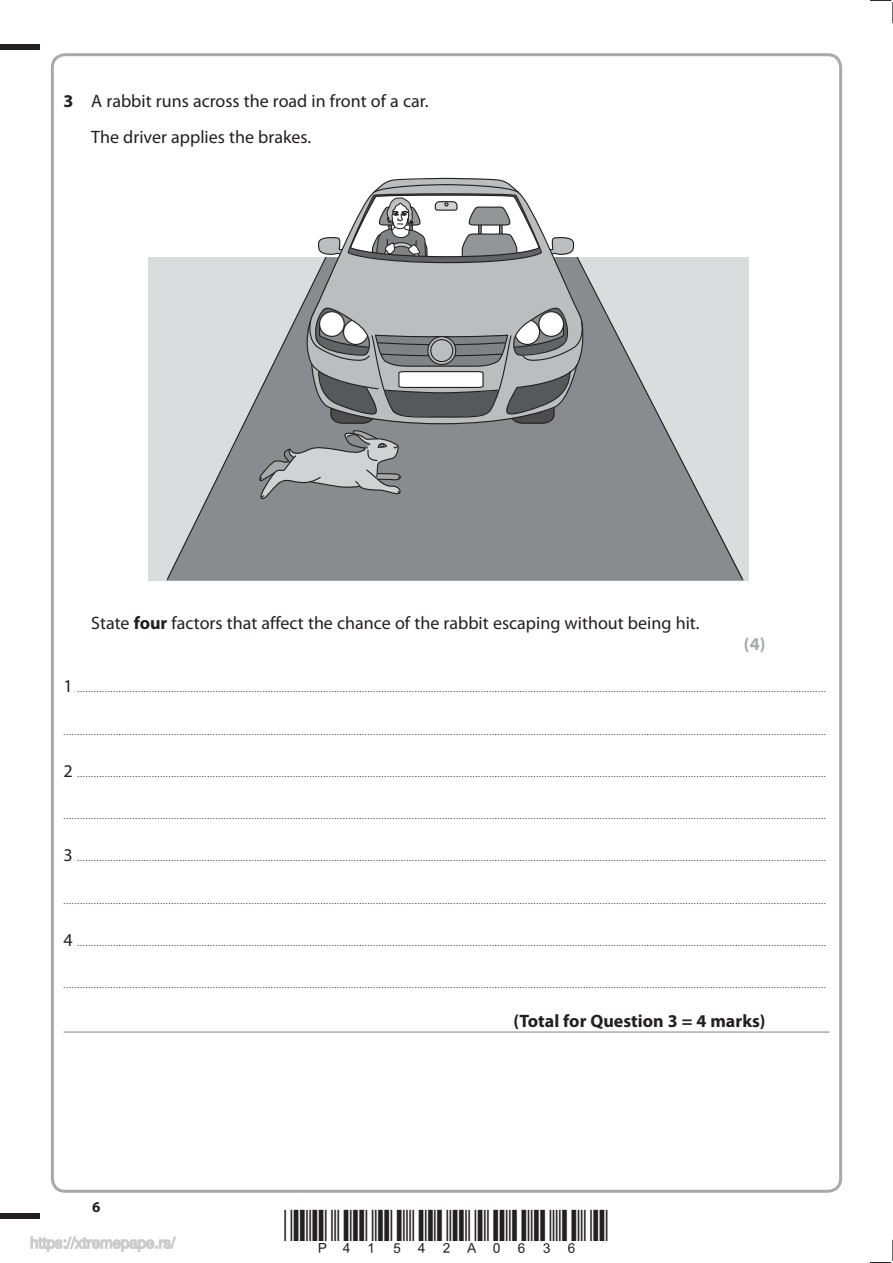
<style>
.page{position:relative;width:893px;height:1263px;background:#fff}
.page>*{position:absolute;margin:0;border:0;box-sizing:border-box;transform-origin:0 0}
.t1{font:18px/36px "Myriad Pro";color:#231f20}
.t2{font:700 18px "Myriad Pro";color:#231f20}
.t3{font:700 18px "Myriad Pro";color:#a7a9ab}
.t4{font:700 15px "Myriad Pro";color:#231f20}
.t5{font:9px "Myriad Pro";color:#231f20}
.s1{font-weight:700}
.s2{font-size:18px}
</style>
<div class="page">
<div style="left:0;top:44px;width:40px;height:5px;background:#231f20"></div>
<div style="left:0;top:1214px;width:40px;height:5px;background:#231f20"></div>
<svg style="left:870px;top:0;width:23px;height:23px"></svg>
<svg style="left:869px;top:1240px;width:24px;height:23px"></svg>
<hr style="left:64px;top:1031px;width:765px;height:2px;background:#a7a9ab">
<div style="left:148px;top:257px;width:600px;height:324px;background:#dbdcde"></div>
<div style="left:327px;top:501px;width:248px;height:80px;background:#898b8e"></div>
<svg style="left:166px;top:294px;width:161px;height:287px"></svg>
<svg style="left:575px;top:271px;width:169px;height:310px"></svg>
<svg style="left:307px;top:231px;width:278px;height:74px"></svg>
<svg style="left:549px;top:236px;width:26px;height:20px"></svg>
<svg style="left:257px;top:305px;width:329px;height:196px;background:#949598"></svg>
<svg style="left:317px;top:178px;width:225px;height:115px"></svg>
<svg style="left:30px;top:1236px;width:146px;height:16px"></svg>
<h1 class="t1" style="left:91px;top:85px;width:339px;text-indent:-28px"><span class="s1">3</span> A rabbit runs across the road in front of a car.<br>The driver applies the brakes.</h1>
<h1 class="t1" style="left:91px;top:607px;width:610px">State <span class="s1">four</span> factors that affect the chance of the rabbit escaping without being hit.</h1>
<h1 class="t3" style="left:744px;top:637px;width:23px">(4)</h1>
<p class="t5" style="left:64px;top:686px;width:763px"><span class="s2">1</span> ...............................................................................................................................................................................................................................................................................</p>
<p class="t5" style="left:64px;top:728px;width:763px">....................................................................................................................................................................................................................................................................................</p>
<p class="t5" style="left:64px;top:770px;width:763px"><span class="s2">2</span> ...............................................................................................................................................................................................................................................................................</p>
<p class="t5" style="left:64px;top:813px;width:763px">....................................................................................................................................................................................................................................................................................</p>
<p class="t5" style="left:64px;top:855px;width:763px"><span class="s2">3</span> ...............................................................................................................................................................................................................................................................................</p>
<p class="t5" style="left:64px;top:897px;width:763px">....................................................................................................................................................................................................................................................................................</p>
<p class="t5" style="left:64px;top:939px;width:763px"><span class="s2">4</span> ...............................................................................................................................................................................................................................................................................</p>
<p class="t5" style="left:64px;top:982px;width:763px">....................................................................................................................................................................................................................................................................................</p>
<h1 class="t2" style="left:513px;top:1014px;width:254px">(Total for Question 3 = 4 marks)</h1>
<h2 class="t4" style="left:92px;top:1201px;width:10px">6</h2>
</div>
